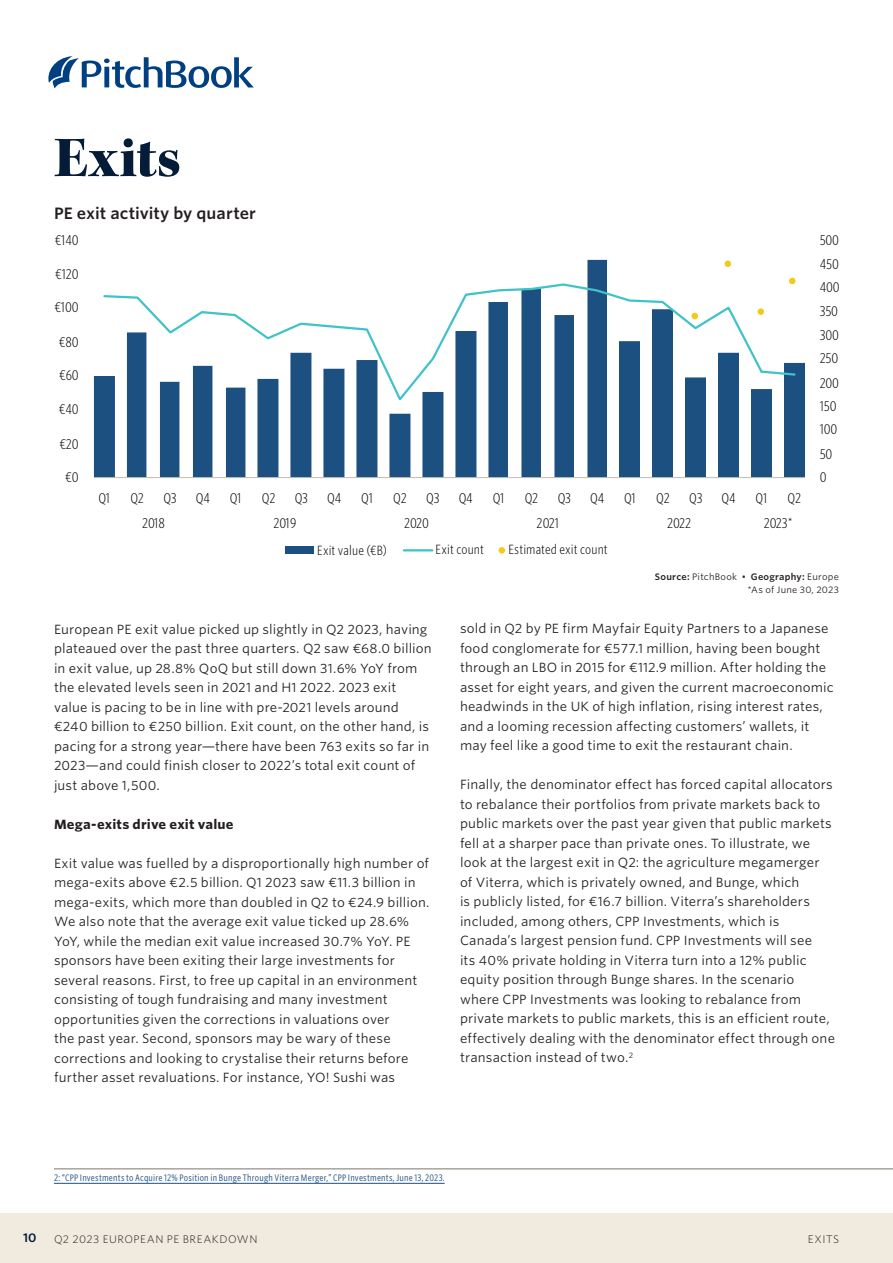
<style>
.page{position:relative;width:893px;height:1263px;background:#fff}
.page>*{position:absolute;margin:0;border:0;box-sizing:border-box;transform-origin:0 0}
.t1{font:58.5px "Kepler Std Black Subh";letter-spacing:.01em;color:#051c38}
.t2{font:600 15.75px "Whitney S Sm";color:#241f1f}
.t3{font:300 13.5px "Whitney Cond S Sm";letter-spacing:-.01em;color:#000}
.t4{font:12.75px/19.5px "Whitney S Sm";letter-spacing:.01em;color:#241f1f}
.t5{font:300 12.75px "Whitney Cond S Sm";letter-spacing:.01em;color:#000}
.t6{font:700 12.75px "Whitney S Sm";letter-spacing:.01em;color:#241f1f}
.t7{font:600 12px "Whitney S Sm";color:#051c38}
.t8{font:300 10.5px "Whitney S Sm";letter-spacing:.045em;color:#241f1f}
.t9{font:9px "Whitney Cond S Sm";letter-spacing:.02em;color:#1d5080}
.t10{font:9px/13.5px "Whitney S Sm";letter-spacing:.03em;color:#241f1f;text-align:right}
.s1{font-weight:600}
</style>
<div class="page">
<div style="left:0;top:1213px;width:893px;height:50px;background:#f0ebde"></div>
<svg style="left:48px;top:56px;width:206px;height:32px"></svg>
<svg style="left:94px;top:260px;width:711px;height:217px"></svg>
<svg style="left:764px;top:369px;width:33px;height:8px"></svg>
<svg style="left:102px;top:282px;width:662px;height:121px"></svg>
<svg style="left:692px;top:313px;width:6px;height:6px"></svg>
<svg style="left:725px;top:261px;width:6px;height:6px"></svg>
<div style="left:758px;top:308px;width:6px;height:7px;background:#f5c914;border-radius:50%"></div>
<svg style="left:789px;top:278px;width:6px;height:6px"></svg>
<hr style="left:404px;top:549px;width:28px;height:2px;background:#40c2c9">
<div style="left:499px;top:547px;width:6px;height:7px;background:#f5c914;border-radius:50%"></div>
<div style="left:285px;top:547px;width:29px;height:7px;background:#1c5080"></div>
<hr style="left:94px;top:477px;width:711px;height:1px;background:#c0bcb2">
<hr style="left:54px;top:1168px;width:839px;height:1px;background:#78766f">
<hr style="left:54px;top:1183px;width:391px;height:1px;background:#1d5080">
<h1 class="t1" style="left:54px;top:124px;width:128px">Exits</h1>
<p class="t2" style="left:54px;top:202px;width:204px">PE exit activity by quarter</p>
<p class="t3" style="left:55px;top:232px;width:26px">€140</p>
<p class="t3" style="left:55px;top:265px;width:25px">€120</p>
<p class="t3" style="left:54px;top:299px;width:26px">€100</p>
<p class="t3" style="left:59px;top:333px;width:21px">€80</p>
<p class="t3" style="left:59px;top:367px;width:21px">€60</p>
<p class="t3" style="left:59px;top:400px;width:21px">€40</p>
<p class="t3" style="left:59px;top:435px;width:21px">€20</p>
<p class="t3" style="left:65px;top:468px;width:15px">€0</p>
<p class="t3" style="left:98px;top:489px;width:13px">Q1</p>
<p class="t3" style="left:130px;top:489px;width:15px">Q2</p>
<p class="t3" style="left:163px;top:489px;width:15px">Q3</p>
<p class="t3" style="left:196px;top:489px;width:16px">Q4</p>
<p class="t3" style="left:230px;top:489px;width:13px">Q1</p>
<p class="t3" style="left:262px;top:489px;width:15px">Q2</p>
<p class="t3" style="left:295px;top:489px;width:15px">Q3</p>
<p class="t3" style="left:327px;top:489px;width:16px">Q4</p>
<p class="t3" style="left:361px;top:489px;width:13px">Q1</p>
<p class="t3" style="left:393px;top:489px;width:15px">Q2</p>
<p class="t3" style="left:426px;top:489px;width:15px">Q3</p>
<p class="t3" style="left:459px;top:489px;width:16px">Q4</p>
<p class="t3" style="left:493px;top:489px;width:13px">Q1</p>
<p class="t3" style="left:525px;top:489px;width:15px">Q2</p>
<p class="t3" style="left:558px;top:489px;width:15px">Q3</p>
<p class="t3" style="left:590px;top:489px;width:16px">Q4</p>
<p class="t3" style="left:624px;top:489px;width:13px">Q1</p>
<p class="t3" style="left:656px;top:489px;width:15px">Q2</p>
<p class="t3" style="left:689px;top:489px;width:15px">Q3</p>
<p class="t3" style="left:722px;top:489px;width:16px">Q4</p>
<p class="t3" style="left:756px;top:489px;width:13px">Q1</p>
<p class="t3" style="left:788px;top:489px;width:15px">Q2</p>
<p class="t3" style="left:142px;top:515px;width:25px">2018</p>
<p class="t3" style="left:274px;top:515px;width:24px">2019</p>
<p class="t3" style="left:404px;top:515px;width:26px">2020</p>
<p class="t3" style="left:537px;top:515px;width:24px">2021</p>
<p class="t3" style="left:667px;top:515px;width:26px">2022</p>
<p class="t3" style="left:764px;top:515px;width:30px">2023*</p>
<p class="t5" style="left:317px;top:542px;width:71px">Exit value (€B)</p>
<p class="t5" style="left:436px;top:542px;width:50px">Exit count</p>
<p class="t5" style="left:508px;top:542px;width:101px">Estimated exit count</p>
<p class="t3" style="left:820px;top:232px;width:21px">500</p>
<p class="t3" style="left:820px;top:255px;width:21px">450</p>
<p class="t3" style="left:820px;top:278px;width:21px">400</p>
<p class="t3" style="left:820px;top:303px;width:20px">350</p>
<p class="t3" style="left:820px;top:326px;width:21px">300</p>
<p class="t3" style="left:820px;top:349px;width:20px">250</p>
<p class="t3" style="left:820px;top:374px;width:21px">200</p>
<p class="t3" style="left:820px;top:397px;width:18px">150</p>
<p class="t3" style="left:820px;top:420px;width:19px">100</p>
<p class="t3" style="left:820px;top:445px;width:14px">50</p>
<p class="t3" style="left:820px;top:468px;width:8px">0</p>
<p class="t4" style="left:54px;top:619px;width:379px">European PE exit value picked up slightly in Q2 2023, having plateaued over the past three quarters. Q2 saw €68.0 billion in exit value, up 28.8% QoQ but still down 31.6% YoY from the elevated levels seen in 2021 and H1 2022. 2023 exit value is pacing to be in line with pre-2021 levels around €240 billion to €250 billion. Exit count, on the other hand, is pacing for a strong year—there have been 763 exits so far in 2023—and could finish closer to 2022’s total exit count of just above 1,500.</p>
<p class="t6" style="left:54px;top:815px;width:181px">Mega-exits drive exit value</p>
<p class="t4" style="left:54px;top:853px;width:377px">Exit value was fuelled by a disproportionally high number of mega-exits above €2.5 billion. Q1 2023 saw €11.3 billion in mega-exits, which more than doubled in Q2 to €24.9 billion.<br>We also note that the average exit value ticked up 28.6% YoY, while the median exit value increased 30.7% YoY. PE sponsors have been exiting their large investments for several reasons. First, to free up capital in an environment consisting of tough fundraising and many investment opportunities given the corrections in valuations over<br>the past year. Second, sponsors may be wary of these corrections and looking to crystalise their returns before further asset revaluations. For instance, YO! Sushi was</p>
<p class="t10" style="left:655px;top:570px;width:186px"><span class="s1">Source:</span> PitchBook • <span class="s1">Geography:</span> Europe *As of June 30, 2023</p>
<p class="t4" style="left:460px;top:619px;width:375px">sold in Q2 by PE firm Mayfair Equity Partners to a Japanese food conglomerate for €577.1 million, having been bought through an LBO in 2015 for €112.9 million. After holding the asset for eight years, and given the current macroeconomic headwinds in the UK of high inflation, rising interest rates, and a looming recession affecting customers’ wallets, it may feel like a good time to exit the restaurant chain.</p>
<p class="t4" style="left:460px;top:775px;width:377px">Finally, the denominator effect has forced capital allocators to rebalance their portfolios from private markets back to public markets over the past year given that public markets fell at a sharper pace than private ones. To illustrate, we look at the largest exit in Q2: the agriculture megamerger of Viterra, which is privately owned, and Bunge, which<br>is publicly listed, for €16.7 billion. Viterra’s shareholders included, among others, CPP Investments, which is Canada’s largest pension fund. CPP Investments will see<br>its 40% private holding in Viterra turn into a 12% public equity position through Bunge shares. In the scenario where CPP Investments was looking to rebalance from private markets to public markets, this is an efficient route, effectively dealing with the denominator effect through one transaction instead of two.<sup>2</sup></p>
<p class="t9" style="left:54px;top:1172px;width:392px">2: “CPP Investments to Acquire 12% Position in Bunge Through Viterra Merger,” CPP Investments, June 13, 2023.</p>
<p class="t7" style="left:23px;top:1229px;width:15px">10</p>
<p class="t8" style="left:54px;top:1232px;width:205px">Q2 2023 EUROPEAN PE BREAKDOWN</p>
<p class="t8" style="left:808px;top:1232px;width:33px">EXITS</p>
</div>
